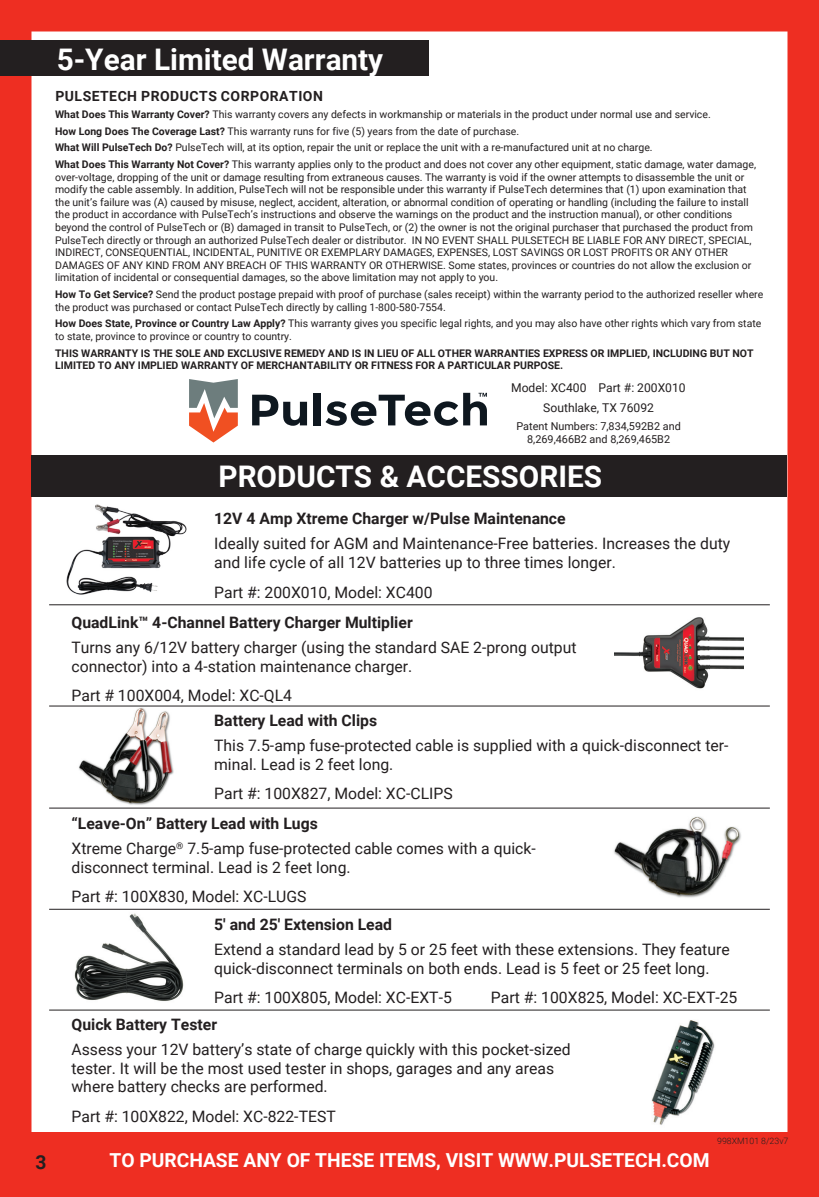
<style>
.page{position:relative;width:819px;height:1197px;background:#ee2e22}
.page>*{position:absolute;margin:0;border:0;box-sizing:border-box;transform-origin:0 0}
.t1{font:700 29.75px "Roboto";color:#fff}
.t2{font:700 19.25px "Roboto";color:#fff}
.t3{font:700 19.25px "Roboto";color:#231f20}
.t4{font:15.75px/18.9px "Roboto";color:#231f20}
.t5{font:700 15.75px "Roboto";color:#231f20}
.t6{font:700 14px "Roboto";letter-spacing:.035em;color:#231f20}
.t7{font:12.08px "Roboto";color:#231f20}
.t8{font:10.85px/13px "Roboto";color:#231f20;text-align:center}
.t9{font:10.5px/12.6px "Roboto";color:#231f20}
.t10{font:700 10.5px/12.6px "Roboto";color:#231f20}
.t11{font:300 8.75px "Roboto";color:#231f20}
.s1{font-weight:700}
</style>
<div class="page">
<div style="left:32px;top:32px;width:756px;height:1100px;background:#fff"></div>
<div style="left:0;top:40px;width:428px;height:36px;background:#231f20"></div>
<div style="left:32px;top:455px;width:756px;height:42px;background:#231f20"></div>
<img style="left:610px;top:807px;width:135px;height:97px">
<img style="left:66px;top:504px;width:122px;height:91px">
<img style="left:76px;top:707px;width:102px;height:100px">
<img style="left:65px;top:910px;width:124px;height:95px">
<img style="left:615px;top:615px;width:129px;height:88px">
<img style="left:649px;top:1017px;width:69px;height:110px">
<hr style="left:49px;top:604px;width:721px;height:1px;background:#231f20">
<hr style="left:49px;top:706px;width:721px;height:1px;background:#231f20">
<hr style="left:49px;top:808px;width:721px;height:1px;background:#231f20">
<hr style="left:49px;top:909px;width:721px;height:1px;background:#231f20">
<hr style="left:49px;top:1010px;width:721px;height:1px;background:#231f20">
<svg style="left:252px;top:395px;width:55px;height:31px"></svg>
<div style="left:314px;top:393px;width:7px;height:32px;background:#0e171f"></div>
<svg style="left:189px;top:379px;width:49px;height:64px"></svg>
<svg style="left:326px;top:393px;width:161px;height:33px"></svg>
<p class="t1" style="left:57px;top:39px;width:328px">5-Year Limited Warranty</p>
<p class="t6" style="left:55px;top:87px;width:269px">PULSETECH PRODUCTS CORPORATION</p>
<p class="t9" style="left:55px;top:108px;width:657px"><span class="s1">What Does This Warranty Cover?</span> This warranty covers any defects in workmanship or materials in the product under normal use and service.</p>
<p class="t9" style="left:55px;top:124px;width:466px"><span class="s1">How Long Does The Coverage Last?</span> This warranty runs for five (5) years from the date of purchase.</p>
<p class="t9" style="left:55px;top:141px;width:599px"><span class="s1">What Will PulseTech Do?</span> PulseTech will, at its option, repair the unit or replace the unit with a re-manufactured unit at no charge.</p>
<p class="t9" style="left:55px;top:158px;width:702px"><span class="s1">What Does This Warranty Not Cover?</span> This warranty applies only to the product and does not cover any other equipment, static damage, water damage, over-voltage, dropping of the unit or damage resulting from extraneous causes. The warranty is void if the owner attempts to disassemble the unit or modify the cable assembly. In addition, PulseTech will not be responsible under this warranty if PulseTech determines that (1) upon examination that the unit’s failure was (A) caused by misuse, neglect, accident, alteration, or abnormal condition of operating or handling (including the failure to install the product in accordance with PulseTech’s instructions and observe the warnings on the product and the instruction manual), or other conditions beyond the control of PulseTech or (B) damaged in transit to PulseTech, or (2) the owner is not the original purchaser that purchased the product from PulseTech directly or through an authorized PulseTech dealer or distributor. IN NO EVENT SHALL PULSETECH BE LIABLE FOR ANY DIRECT, SPECIAL, INDIRECT, CONSEQUENTIAL, INCIDENTAL, PUNITIVE OR EXEMPLARY DAMAGES, EXPENSES, LOST SAVINGS OR LOST PROFITS OR ANY OTHER DAMAGES OF ANY KIND FROM ANY BREACH OF THIS WARRANTY OR OTHERWISE. Some states, provinces or countries do not allow the exclusion or limitation of incidental or consequential damages, so the above limitation may not apply to you.</p>
<p class="t9" style="left:55px;top:288px;width:710px"><span class="s1">How To Get Service?</span> Send the product postage prepaid with proof of purchase (sales receipt) within the warranty period to the authorized reseller where the product was purchased or contact PulseTech directly by calling 1-800-580-7554.</p>
<p class="t9" style="left:55px;top:317px;width:708px"><span class="s1">How Does State, Province or Country Law Apply?</span> This warranty gives you specific legal rights, and you may also have other rights which vary from state to state, province to province or country to country.</p>
<p class="t10" style="left:55px;top:346px;width:700px">THIS WARRANTY IS THE SOLE AND EXCLUSIVE REMEDY AND IS IN LIEU OF ALL OTHER WARRANTIES EXPRESS OR IMPLIED, INCLUDING BUT NOT<br>LIMITED TO ANY IMPLIED WARRANTY OF MERCHANTABILITY OR FITNESS FOR A PARTICULAR PURPOSE.</p>
<p class="t7" style="left:511px;top:379px;width:176px">Model: XC400 Part #: 200X010</p>
<p class="t7" style="left:543px;top:399px;width:112px">Southlake, TX 76092</p>
<p class="t8" style="left:516px;top:419px;width:166px">Patent Numbers: 7,834,592B2 and<br>8,269,466B2 and 8,269,465B2</p>
<p class="t1" style="left:218px;top:456px;width:385px">PRODUCTS &amp; ACCESSORIES</p>
<p class="t5" style="left:214px;top:508px;width:353px">12V 4 Amp Xtreme Charger w/Pulse Maintenance</p>
<p class="t4" style="left:214px;top:534px;width:518px">Ideally suited for AGM and Maintenance-Free batteries. Increases the duty and life cycle of all 12V batteries up to three times longer.</p>
<p class="t4" style="left:214px;top:582px;width:220px">Part #: 200X010, Model: XC400</p>
<p class="t5" style="left:72px;top:611px;width:343px">QuadLink™ 4-Channel Battery Charger Multiplier</p>
<p class="t4" style="left:72px;top:637px;width:507px">Turns any 6/12V battery charger (using the standard SAE 2-prong output connector) into a 4-station maintenance charger.</p>
<p class="t4" style="left:72px;top:685px;width:222px">Part # 100X004, Model: XC-QL4</p>
<p class="t5" style="left:214px;top:710px;width:164px">Battery Lead with Clips</p>
<p class="t4" style="left:214px;top:736px;width:516px">This 7.5-amp fuse-protected cable is supplied with a quick-disconnect ter&shy;minal. Lead is 2 feet long.</p>
<p class="t4" style="left:214px;top:784px;width:240px">Part #: 100X827, Model: XC-CLIPS</p>
<p class="t5" style="left:72px;top:812px;width:248px">“Leave-On” Battery Lead with Lugs</p>
<p class="t4" style="left:72px;top:839px;width:466px">Xtreme Charge<sup>®</sup> 7.5-amp fuse-protected cable comes with a quick&shy;disconnect terminal. Lead is 2 feet long.</p>
<p class="t4" style="left:72px;top:887px;width:237px">Part #: 100X830, Model: XC-LUGS</p>
<p class="t5" style="left:214px;top:913px;width:179px">5' and 25' Extension Lead</p>
<p class="t4" style="left:214px;top:939px;width:517px">Extend a standard lead by 5 or 25 feet with these extensions. They feature quick-disconnect terminals on both ends. Lead is 5 feet or 25 feet long.</p>
<p class="t4" style="left:214px;top:987px;width:239px">Part #: 100X805, Model: XC-EXT-5</p>
<p class="t4" style="left:491px;top:987px;width:248px">Part #: 100X825, Model: XC-EXT-25</p>
<p class="t5" style="left:72px;top:1013px;width:147px">Quick Battery Tester</p>
<p class="t4" style="left:72px;top:1039px;width:501px">Assess your 12V battery’s state of charge quickly with this pocket-sized tester. It will be the most used tester in shops, garages and any areas where battery checks are performed.</p>
<p class="t4" style="left:72px;top:1106px;width:266px">Part #: 100X822, Model: XC-822-TEST</p>
<p class="t3" style="left:36px;top:1149px;width:13px">3</p>
<p class="t2" style="left:109px;top:1147px;width:602px">TO PURCHASE ANY OF THESE ITEMS, VISIT WWW.PULSETECH.COM</p>
<p class="t11" style="left:717px;top:1135px;width:73px">998XM101 8/23v7</p>
</div>
